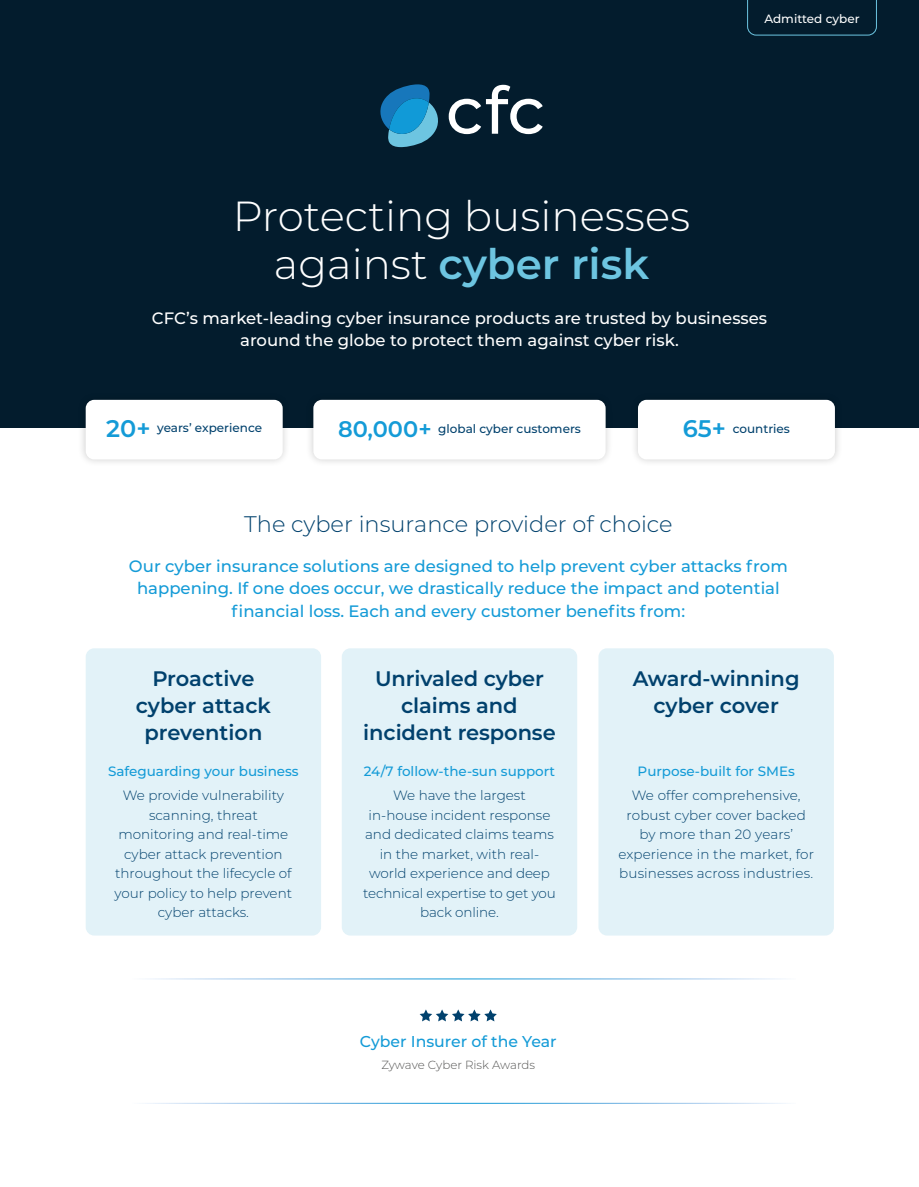
<style>
.page{position:relative;width:919px;height:1187px;background:#fff}
.page>*{position:absolute;margin:0;border:0;box-sizing:border-box;transform-origin:0 0}
.Main_heading{font:300 42px/48px "Montserrat";color:#fff;text-align:center}
.Heading{font:300 22.5px "Montserrat";color:#01416d}
.Main_heading-2{font:600 21px/27px "Montserrat";letter-spacing:-.005em;color:#01416d;text-align:center}
.Heading-2{font:500 16.5px/22.5px "Montserrat";color:#149bd7;text-align:center}
.Intro{font:500 16.5px/22.5px "Montserrat";color:#fff;text-align:center}
.Body{font:500 15.75px "Montserrat";color:#149bd7}
.Pullquote{font:300 13.5px/19.5px "Montserrat";color:#01416d;text-align:center}
.Main_heading-3{font:300 13.5px/19.5px "Montserrat";letter-spacing:.01em;color:#01416d;text-align:center}
.Pullquote-2{font:500 13.5px "Montserrat";color:#149bd7}
.Main_heading-4{font:500 13.5px "Montserrat";color:#149bd7}
.Main_heading-5{font:500 12px "Montserrat";color:#01416d}
.Heading-3{font:500 12px "Montserrat";color:#fff}
.Body-2{font:300 11.7px "Montserrat";color:#575756}
.s1{font-weight:600;color:#6dc5e1}
.s2{font-weight:600;font-size:24px;color:#149bd7}
.s3{font-weight:600;font-size:22.5px;color:#149bd7}
</style>
<div class="page">
<div style="left:0;top:0;width:918px;height:428px;background:#031c2d"></div>
<svg style="left:380px;top:84px;width:58px;height:63px"></svg>
<svg style="left:448px;top:85px;width:94px;height:49px"></svg>
<div style="left:77px;top:391px;width:214px;height:76px;background:#000;opacity:.2"></div>
<div style="left:86px;top:400px;width:197px;height:59px;background:#fff;border-radius:9px"></div>
<div style="left:305px;top:391px;width:308px;height:76px;background:#000;opacity:.2"></div>
<div style="left:313px;top:400px;width:292px;height:59px;background:#fff;border-radius:9px"></div>
<div style="left:629px;top:391px;width:214px;height:76px;background:#000;opacity:.2"></div>
<div style="left:638px;top:400px;width:196px;height:59px;background:#fff;border-radius:9px"></div>
<svg style="left:419px;top:1009px;width:78px;height:12px"></svg>
<div style="left:86px;top:648px;width:235px;height:287px;background:#e2f2f8;border-radius:9px"></div>
<div style="left:598px;top:648px;width:235px;height:287px;background:#e2f2f8;border-radius:9px"></div>
<div style="left:342px;top:648px;width:235px;height:287px;background:#e2f2f8;border-radius:9px"></div>
<svg style="left:747px;top:0;width:129px;height:35px"></svg>
<p class="Main_heading" style="left:233px;top:190px;width:459px">Protecting businesses against <span class="s1">cyber risk</span></p>
<p class="Heading-3" style="left:764px;top:10px;width:97px">Admitted cyber</p>
<p class="Intro" style="left:152px;top:306px;width:617px">CFC’s market-leading cyber insurance products are trusted by businesses around the globe to protect them against cyber risk.</p>
<p class="Main_heading-5" style="left:106px;top:419px;width:157px"><span class="s2">20+</span> years’ experience</p>
<p class="Main_heading-5" style="left:338px;top:420px;width:244px"><span class="s3">80,000+</span> global cyber customers</p>
<p class="Main_heading-5" style="left:682px;top:420px;width:109px"><span class="s2">65+</span> countries</p>
<p class="Heading" style="left:244px;top:509px;width:430px">The cyber insurance provider of choice</p>
<p class="Heading-2" style="left:129px;top:554px;width:660px">Our cyber insurance solutions are designed to help prevent cyber attacks from happening. If one does occur, we drastically reduce the impact and potential financial loss. Each and every customer benefits from:</p>
<p class="Main_heading-2" style="left:136px;top:663px;width:136px">Proactive cyber attack prevention</p>
<p class="Pullquote-2" style="left:108px;top:762px;width:192px">Safeguarding your business</p>
<p class="Pullquote" style="left:115px;top:785px;width:179px">We provide vulnerability scanning, threat monitoring and real-time cyber attack prevention throughout the lifecycle of your policy to help prevent cyber attacks.</p>
<p class="Main_heading-2" style="left:363px;top:663px;width:194px">Unrivaled cyber claims and incident response</p>
<p class="Pullquote-2" style="left:364px;top:762px;width:193px">24/7 follow-the-sun support</p>
<p class="Pullquote" style="left:363px;top:785px;width:194px">We have the largest in-house incident response and dedicated claims teams in the market, with real&shy;world experience and deep technical expertise to get you back online.</p>
<p class="Body" style="left:360px;top:1030px;width:198px">Cyber Insurer of the Year</p>
<p class="Body-2" style="left:381px;top:1056px;width:155px">Zywave Cyber Risk Awards</p>
<p class="Main_heading-2" style="left:632px;top:663px;width:168px">Award-winning cyber cover</p>
<p class="Main_heading-4" style="left:637px;top:762px;width:159px">Purpose-built for SMEs</p>
<p class="Main_heading-3" style="left:618px;top:785px;width:197px">We offer comprehensive, robust cyber cover backed by more than 20 years’ experience in the market, for businesses across industries.</p>
</div>
